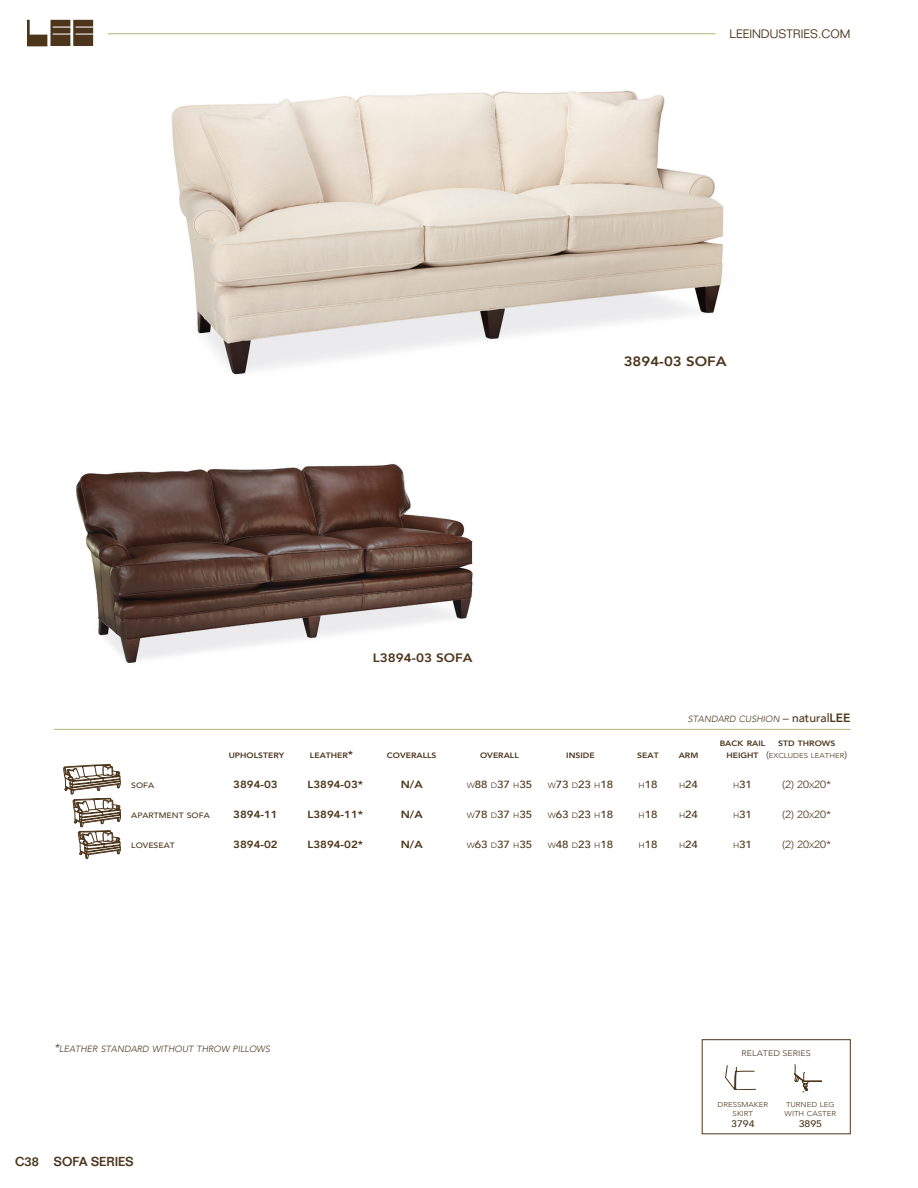
<style>
.page{position:relative;width:918px;height:1188px;background:#fff}
.page>*{position:absolute;margin:0;border:0;box-sizing:border-box;transform-origin:0 0}
.t1{font:800 13.5px "Avenir";color:#4c351b;scale:1.11 1}
.t2{font:500 12.75px "Folio";color:#4c351b}
.t3{font:800 12.15px "Avenir";color:#4c351b;scale:1.11 1}
.t4{font:300 12px "Folio";color:#4c351b}
.t5{font:500 10.35px "Avenir";color:#4c351b;scale:1.11 1}
.t6{font:800 10.35px "Avenir";color:#4c351b;scale:1.11 1}
.t7{font:300 10.35px "Avenir";color:#4c351b;scale:1.11 1}
.t8{font:500 9.45px "Avenir";color:#4c351b;scale:1.11 1}
.t9{font:italic 300 9px "Avenir";color:#4c351b}
.t10{font:300 8.1px "Avenir";color:#4c351b;scale:1.11 1}
.t11{font:800 7.8px "Avenir";color:#4c351b;scale:1.11 1}
.t12{font:500 7.8px "Avenir";color:#4c351b;scale:1.11 1}
.t13{font:300 7.05px "Avenir";color:#4c351b;scale:1.11 1}
.s1{font-style:normal;font-size:12px}
.s2{font-weight:500;font-style:normal;font-size:12px}
.s3{font-weight:800;font-style:normal;font-size:12px}
.s4{font-size:10.35px}
.s5{font-weight:800;font-size:7.8px}
.s6{font-size:9.45px}
.s7{font-weight:300;font-size:7.8px}
.s8{font-size:7.8px}
.s9{font-size:12px}
</style>
<div class="page">
<hr style="left:108px;top:33px;width:608px;height:1px;background:#b1b579">
<svg style="left:26px;top:20px;width:67px;height:27px"></svg>
<hr style="left:54px;top:729px;width:796px;height:1px;background:#b1b579">
<img style="left:171px;top:90px;width:553px;height:285px">
<img style="left:76px;top:463px;width:397px;height:200px">
<svg style="left:63px;top:764px;width:58px;height:95px"></svg>
<svg style="left:794px;top:1064px;width:28px;height:28px"></svg>
<svg style="left:725px;top:1065px;width:31px;height:25px"></svg>
<p class="t4" style="left:730px;top:27px;width:122px">LEEINDUSTRIES.COM</p>
<p class="t3" style="left:373px;top:648px;width:91px">L3894-03 SOFA</p>
<h1 class="t1" style="left:624px;top:351px;width:94px">3894-03 SOFA</h1>
<p class="t9" style="left:688px;top:714px;width:164px">STANDARD CUSHION <span class="s1">–</span> <span class="s2">natural</span><span class="s3">LEE</span></p>
<p class="t11" style="left:720px;top:738px;width:43px">BACK RAIL</p>
<p class="t11" style="left:778px;top:738px;width:53px">STD THROWS</p>
<p class="t11" style="left:229px;top:750px;width:52px">UPHOLSTERY</p>
<p class="t11" style="left:310px;top:750px;width:41px">LEATHER<span class="s4">*</span></p>
<p class="t11" style="left:387px;top:750px;width:46px">COVERALLS</p>
<p class="t11" style="left:480px;top:750px;width:36px">OVERALL</p>
<p class="t11" style="left:566px;top:750px;width:27px">INSIDE</p>
<p class="t11" style="left:637px;top:750px;width:21px">SEAT</p>
<p class="t11" style="left:679px;top:750px;width:19px">ARM</p>
<p class="t13" style="left:726px;top:752px;width:110px"><span class="s5">HEIGHT</span> <span class="s6">(</span>EXCLUDES LEATHER<span class="s6">)</span></p>
<p class="t12" style="left:131px;top:779px;width:22px">SOFA</p>
<p class="t6" style="left:233px;top:777px;width:58px">3894-03 L</p>
<p class="t6" style="left:313px;top:777px;width:60px">3894-03* N</p>
<p class="t6" style="left:410px;top:777px;width:13px">/A</p>
<p class="t5" style="left:467px;top:776px;width:60px"><span class="s7">W</span>88 <span class="s7">D</span>37 <span class="s7">H</span>35</p>
<p class="t5" style="left:548px;top:776px;width:60px"><span class="s7">W</span>73 <span class="s7">D</span>23 <span class="s7">H</span>18</p>
<p class="t5" style="left:639px;top:776px;width:19px"><span class="s7">H</span>18</p>
<p class="t5" style="left:679px;top:776px;width:19px"><span class="s7">H</span>24</p>
<p class="t5" style="left:733px;top:776px;width:19px"><span class="s7">H</span>31</p>
<p class="t7" style="left:782px;top:779px;width:46px">(2) 20<span class="s8">X</span>20*</p>
<p class="t12" style="left:131px;top:809px;width:72px">APARTMENT SOFA</p>
<p class="t6" style="left:233px;top:807px;width:58px">3894-11 L</p>
<p class="t6" style="left:313px;top:807px;width:60px">3894-11* N</p>
<p class="t6" style="left:410px;top:807px;width:13px">/A</p>
<p class="t5" style="left:467px;top:806px;width:60px"><span class="s7">W</span>78 <span class="s7">D</span>37 <span class="s7">H</span>35</p>
<p class="t5" style="left:548px;top:806px;width:60px"><span class="s7">W</span>63 <span class="s7">D</span>23 <span class="s7">H</span>18</p>
<p class="t5" style="left:639px;top:806px;width:19px"><span class="s7">H</span>18</p>
<p class="t5" style="left:679px;top:806px;width:19px"><span class="s7">H</span>24</p>
<p class="t5" style="left:733px;top:806px;width:19px"><span class="s7">H</span>31</p>
<p class="t7" style="left:782px;top:809px;width:46px">(2) 20<span class="s8">X</span>20*</p>
<p class="t12" style="left:131px;top:839px;width:41px">LOVESEAT</p>
<p class="t6" style="left:233px;top:837px;width:58px">3894-02 L</p>
<p class="t6" style="left:313px;top:837px;width:60px">3894-02* N</p>
<p class="t6" style="left:410px;top:837px;width:13px">/A</p>
<p class="t5" style="left:467px;top:836px;width:60px"><span class="s7">W</span>63 <span class="s7">D</span>37 <span class="s7">H</span>35</p>
<p class="t5" style="left:548px;top:836px;width:60px"><span class="s7">W</span>48 <span class="s7">D</span>23 <span class="s7">H</span>18</p>
<p class="t5" style="left:639px;top:836px;width:19px"><span class="s7">H</span>18</p>
<p class="t5" style="left:679px;top:836px;width:19px"><span class="s7">H</span>24</p>
<p class="t5" style="left:733px;top:836px;width:19px"><span class="s7">H</span>31</p>
<p class="t7" style="left:782px;top:839px;width:46px">(2) 20<span class="s8">X</span>20*</p>
<p class="t9" style="left:54px;top:1043px;width:218px"><span class="s9">*</span>LEATHER STANDARD WITHOUT THROW PILLOWS</p>
<p class="t2" style="left:15px;top:1154px;width:120px">C38 SOFA SERIES</p>
<p class="t10" style="left:742px;top:1049px;width:64px">RELATED SERIES</p>
<p class="t13" style="left:718px;top:1101px;width:47px">DRESSMAKER</p>
<p class="t13" style="left:786px;top:1101px;width:45px">TURNED LEG</p>
<p class="t13" style="left:733px;top:1110px;width:20px">SKIRT</p>
<p class="t13" style="left:785px;top:1110px;width:48px">WITH CASTER</p>
<p class="t8" style="left:731px;top:1115px;width:23px">3794</p>
<p class="t8" style="left:799px;top:1115px;width:23px">3895</p>
</div>
